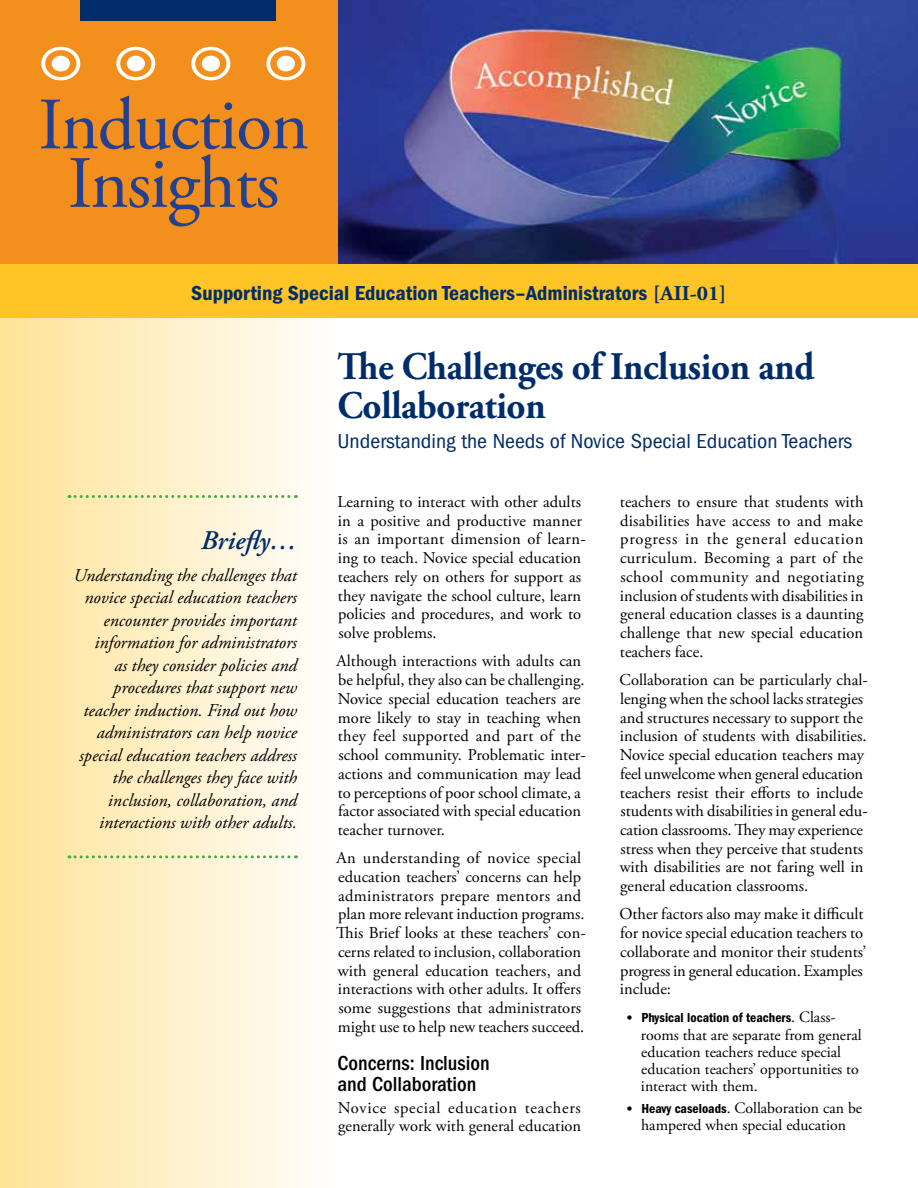
<style>
.page{position:relative;width:918px;height:1188px;background:#fff}
.page>*{position:absolute;margin:0;border:0;box-sizing:border-box;transform-origin:0 0}
.t1{font:73.5px/58.5px "Adobe Garamond Pro";letter-spacing:-.02em;color:#25408f;text-align:center}
.t2{font:700 39px/39px "Adobe Garamond Pro";letter-spacing:-.01em;color:#002d6a;scale:.95 1}
.t3{font:italic 600 27px "Adobe Garamond Pro";color:#002d6a}
.t4{font:21px "ITC Franklin Gothic Std Dm Cd";color:#002d6a}
.t5{font:condensed 21px "ITC Franklin Gothic Std";color:#002d6a;scale:1.06 1}
.t6{font:500 condensed 21px/21px "ITC Franklin Gothic Std";color:#000}
.t7{font:italic 18px/22.5px "Adobe Garamond Pro";color:#000;text-align:right}
.t8{font:16.5px/18.8px "Adobe Garamond Pro";color:#000}
.t9{font:15.75px/17.2px "Adobe Garamond Pro";color:#000}
.t10{font:13.5px "ITC Franklin Gothic Std Dm Cd";color:#000}
.s1{font-family:"Adobe Garamond Pro";font-weight:700}
.s2{font-family:"Adobe Garamond Pro";font-size:15.75px}
.s3{font-family:"ITC Franklin Gothic Std Dm Cd";font-size:13.5px}
</style>
<div class="page">
<div style="left:0;top:310px;width:338px;height:878px;background:linear-gradient(to right,#ffe296,#fffefe)"></div>
<img style="left:338px;top:0;width:580px;height:264px">
<div style="left:0;top:0;width:338px;height:297px;background:#f3901d"></div>
<div style="left:80px;top:0;width:196px;height:21px;background:#002d6a"></div>
<svg style="left:69px;top:495px;width:228px;height:3px"></svg>
<svg style="left:69px;top:855px;width:228px;height:3px"></svg>
<div style="left:0;top:264px;width:918px;height:54px;background:#ffc425"></div>
<h1 class="t1" style="left:38px;top:98px;width:272px">Induction<br>Insights</h1>
<p class="t4" style="left:191px;top:281px;width:537px">Supporting Special Education Teachers–Administrators <span class="s1">[AII-01]</span></p>
<h3 class="t3" style="left:201px;top:525px;width:98px">Briefly…</h3>
<p class="t7" style="left:73px;top:564px;width:225px">Understanding the challenges that novice special education teachers encounter provides important information for administrators<br>as they consider policies and procedures that support new teacher induction. Find out how administrators can help novice special education teachers address the challenges they face with inclusion, collaboration, and interactions with other adults.</p>
<h2 class="t2" style="left:338px;top:348px;width:503px">The Challenges of Inclusion and<br>Collaboration</h2>
<p class="t5" style="left:338px;top:430px;width:487px">Understanding the Needs of Novice Special Education Teachers</p>
<p class="t8" style="left:338px;top:493px;width:250px">Learning to interact with other adults in a positive and productive manner is an important dimension of learn&shy;ing to teach. Novice special education teachers rely on others for support as they navigate the school culture, learn policies and procedures, and work to solve problems.</p>
<p class="t8" style="left:337px;top:652px;width:251px">Although interactions with adults can be helpful, they also can be challenging.<br>Novice special education teachers are more likely to stay in teaching when they feel supported and part of the school community. Problematic inter&shy;actions and communication may lead to perceptions of poor school climate, a factor associated with special education teacher turnover.</p>
<p class="t8" style="left:336px;top:849px;width:251px">An understanding of novice special education teachers’ concerns can help administrators prepare mentors and plan more relevant induction programs.<br>This Brief looks at these teachers’ con&shy;cerns related to inclusion, collaboration with general education teachers, and interactions with other adults. It offers some suggestions that administrators might use to help new teachers succeed.</p>
<p class="t6" style="left:338px;top:1053px;width:154px">Concerns: Inclusion and Collaboration</p>
<p class="t8" style="left:338px;top:1099px;width:245px">Novice special education teachers generally work with general education</p>
<p class="t8" style="left:620px;top:493px;width:245px;text-align:justify">teachers to ensure that students with disabilities have access to and make progress in the general education curriculum. Becoming a part of the school community and negotiating inclusion of students with disabilities in general education classes is a daunting challenge that new special education teachers face.</p>
<p class="t8" style="left:620px;top:671px;width:250px">Collaboration can be particularly chal&shy;lenging when the school lacks strategies and structures necessary to support the inclusion of students with disabilities.<br>Novice special education teachers may feel unwelcome when general education teachers resist their efforts to include students with disabilities in general edu&shy;cation classrooms. They may experience stress when they perceive that students with disabilities are not faring well in general education classrooms.</p>
<p class="t8" style="left:620px;top:905px;width:248px">Other factors also may make it difficult for novice special education teachers to collaborate and monitor their students’ progress in general education. Examples include:</p>
<p class="t10" style="left:627px;top:1010px;width:210px">• Physical location of teachers<span class="s2">. Class-</span></p>
<p class="t9" style="left:641px;top:1027px;width:222px">rooms that are separate from general education teachers reduce special education teachers’ opportunities to interact with them.</p>
<p class="t9" style="left:627px;top:1100px;width:237px;text-align:center">• <span class="s3">Heavy caseloads</span>. Collaboration can be hampered when special education</p>
</div>
